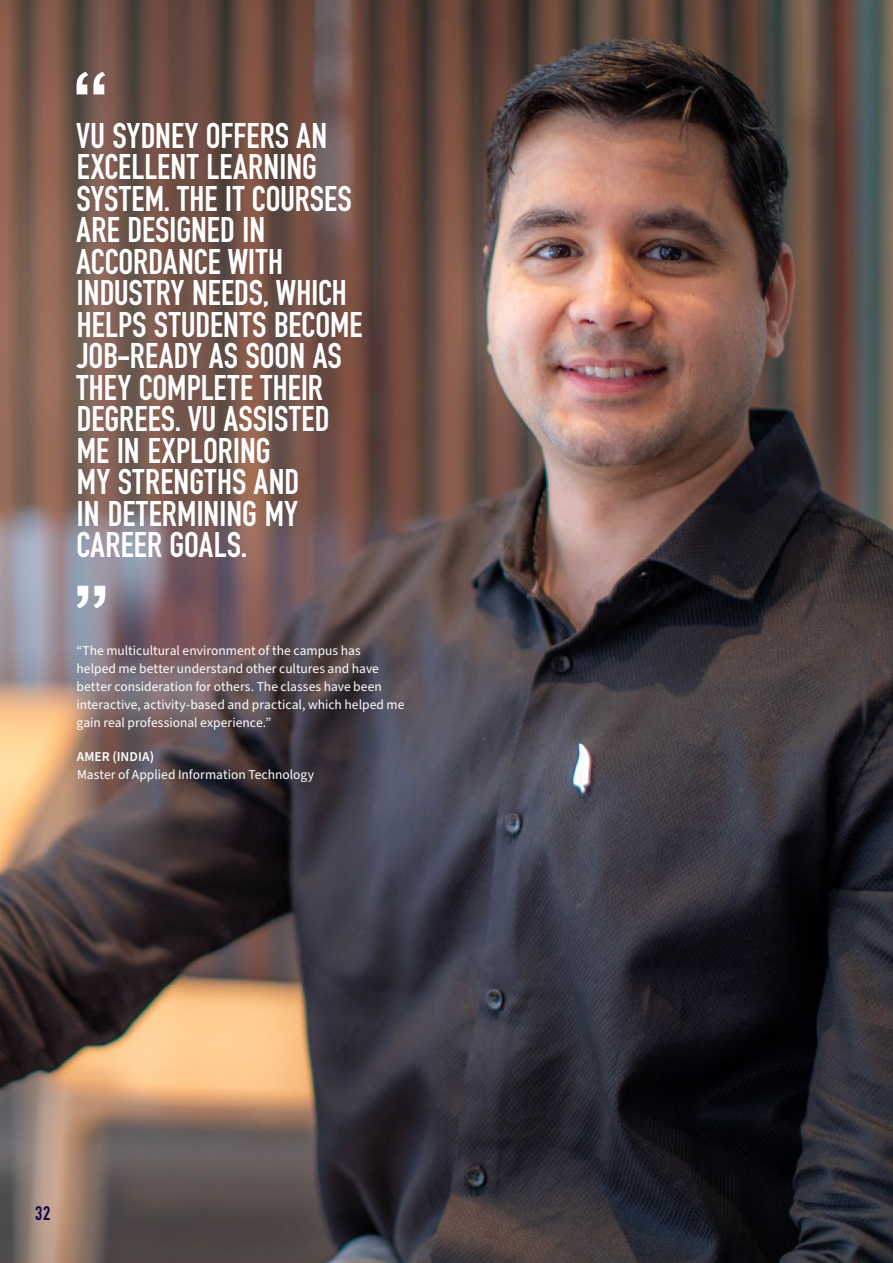
<style>
.page{position:relative;width:893px;height:1263px;background:#fff}
.page>*{position:absolute;margin:0;border:0;box-sizing:border-box;transform-origin:0 0}
.t1{font:37.5px/31.5px "Engschrift DIND";color:#fff}
.t2{font:19.35px "DIN Engschrift LT Pro";color:#11034c}
.t3{font:13.5px/18px "Source Sans Pro";letter-spacing:.005em;color:#fff}
.t4{font:600 13.5px "Source Sans Pro";letter-spacing:.005em;color:#fff}
</style>
<div class="page">
<img style="left:0;top:0;width:893px;height:1263px">
<svg style="left:77px;top:586px;width:28px;height:22px"></svg>
<svg style="left:77px;top:72px;width:28px;height:22px"></svg>
<p class="t1" style="left:77px;top:120px;width:287px">VU SYDNEY OFFERS AN<br>EXCELLENT LEARNING<br>SYSTEM. THE IT COURSES<br>ARE DESIGNED IN<br>ACCORDANCE WITH<br>INDUSTRY NEEDS, WHICH<br>HELPS STUDENTS BECOME<br>JOB-READY AS SOON AS<br>THEY COMPLETE THEIR<br>DEGREES. VU ASSISTED<br>ME IN EXPLORING<br>MY STRENGTHS AND<br>IN DETERMINING MY<br>CAREER GOALS.</p>
<p class="t3" style="left:77px;top:642px;width:329px">“The multicultural environment of the campus has<br>helped me better understand other cultures and have better consideration for others. The classes have been interactive, activity-based and practical, which helped me gain real professional experience.”</p>
<p class="t4" style="left:77px;top:748px;width:79px">AMER (INDIA)</p>
<p class="t3" style="left:77px;top:766px;width:238px">Master of Applied Information Technology</p>
<h2 class="t2" style="left:35px;top:1202px;width:17px">32</h2>
</div>
